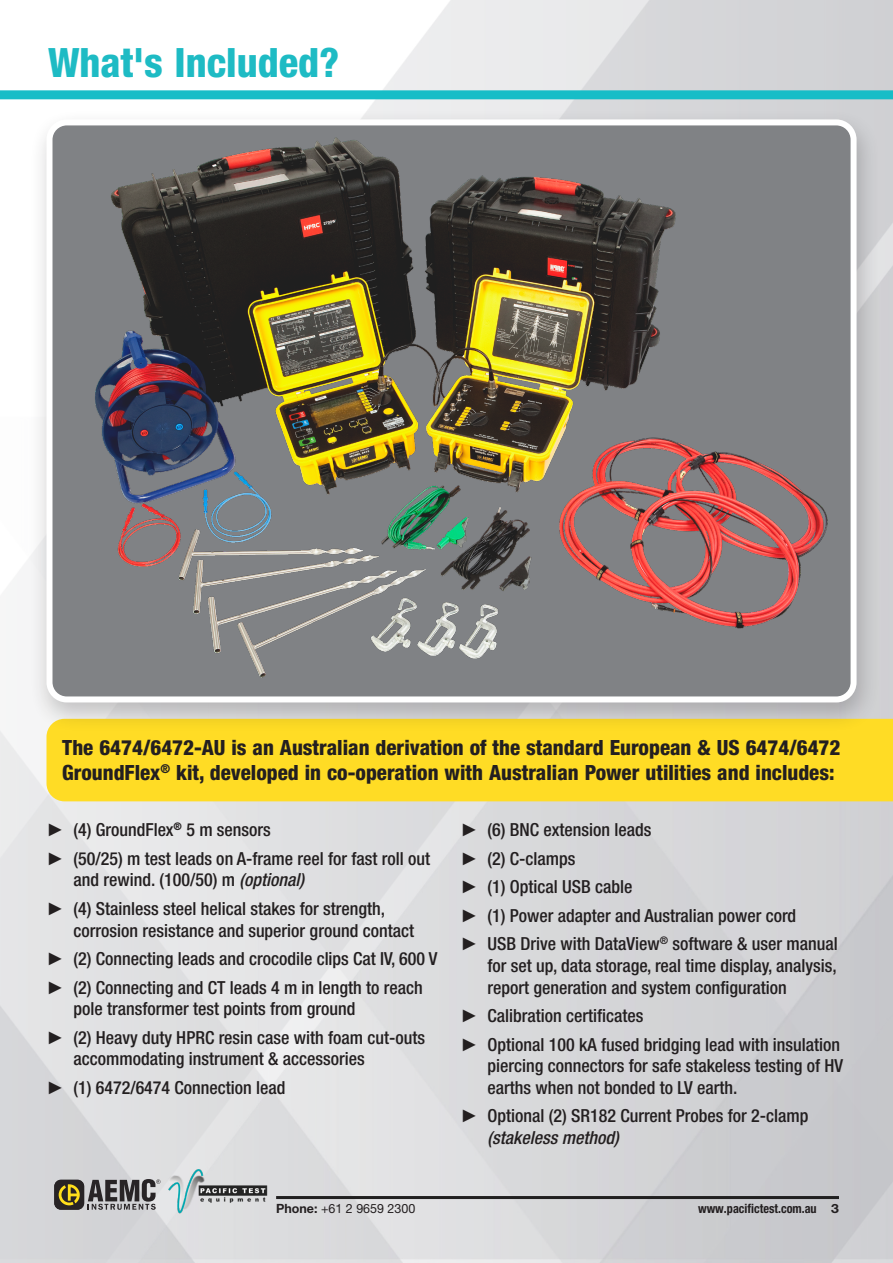
<style>
.page{position:relative;width:893px;height:1263px;background:#fff}
.page>*{position:absolute;margin:0;border:0;box-sizing:border-box;transform-origin:0 0}
.header_heavy{font:800 condensed 40.5px "Helvetica Neue LT Std";color:#1ebbc4}
.subhead_oblique{font:800 condensed 21px/25.2px "Helvetica Neue LT Std";color:#231f20}
.t1{font:500 condensed 18px/21.6px "Helvetica Neue LT Std";color:#231f20}
.t2{font:700 condensed 12.75px "Helvetica Neue LT Std";color:#231f20;scale:.96 1}
.t3{font:12.75px "Helvetica Neue LT Std";color:#231f20}
.s1{font-family:"Arial";font-weight:400;font-stretch:normal}
.s2{font-style:italic}
.s3{font-weight:700}
.s4{font-stretch:normal}
</style>
<div class="page">
<img style="left:0;top:0;width:893px;height:1263px">
<hr style="left:276px;top:1196px;width:563px;height:3px;background:#212020">
<svg style="left:88px;top:1179px;width:73px;height:31px;background:#807f81"></svg>
<div style="left:54px;top:1180px;width:30px;height:30px;background:#282426;border-radius:7px"></div>
<svg style="left:59px;top:1184px;width:21px;height:21px"></svg>
<div style="left:0;top:90px;width:893px;height:9px;background:#17bdc7"></div>
<img style="left:161px;top:1165px;width:115px;height:55px">
<div style="left:46px;top:719px;width:847px;height:82px;background:#ffdc25"></div>
<div style="left:29px;top:108px;width:852px;height:625px;background:#231f20;opacity:.24"></div>
<div style="left:50px;top:122px;width:804px;height:577px;background:#808285;border-radius:17px"></div>
<div style="left:46px;top:119px;width:810px;height:583px;border:6px solid #fff;border-radius:17px"></div>
<img style="left:0;top:920px;width:36px;height:201px">
<img style="left:95px;top:137px;width:733px;height:541px">
<img style="left:0;top:132px;width:3px;height:252px">
<p class="header_heavy" style="left:48px;top:37px;width:293px">What's Included?</p>
<p class="subhead_oblique" style="left:62px;top:734px;width:780px">The 6474/6472-AU is an Australian derivation of the standard European &amp; US 6474/6472<br>GroundFlex<sup>®</sup> kit, developed in co-operation with Australian Power utilities and includes:</p>
<p class="t1" style="left:46px;top:819px;width:226px"><span class="s1">►</span> (4) GroundFlex<sup>®</sup> 5 m sensors</p>
<p class="t1" style="left:74px;top:847px;width:358px;text-indent:-27px"><span class="s1">►</span> (50/25) m test leads on A-frame reel for fast roll out and rewind. (100/50) m <span class="s2">(optional)</span></p>
<p class="t1" style="left:74px;top:897px;width:342px;text-indent:-27px"><span class="s1">►</span> (4) Stainless steel helical stakes for strength, corrosion resistance and superior ground contact</p>
<p class="t1" style="left:46px;top:948px;width:392px"><span class="s1">►</span> (2) Connecting leads and crocodile clips Cat IV, 600 V</p>
<p class="t1" style="left:74px;top:976px;width:351px;text-indent:-27px"><span class="s1">►</span> (2) Connecting and CT leads 4 m in length to reach pole transformer test points from ground</p>
<p class="t1" style="left:74px;top:1026px;width:353px;text-indent:-27px"><span class="s1">►</span> (2) Heavy duty HPRC resin case with foam cut-outs accommodating instrument &amp; accessories</p>
<p class="t1" style="left:46px;top:1076px;width:241px"><span class="s1">►</span> (1) 6472/6474 Connection lead</p>
<p class="t1" style="left:460px;top:819px;width:192px"><span class="s1">►</span> (6) BNC extension leads</p>
<p class="t1" style="left:460px;top:847px;width:116px"><span class="s1">►</span> (2) C-clamps</p>
<p class="t1" style="left:460px;top:876px;width:173px"><span class="s1">►</span> (1) Optical USB cable</p>
<p class="t1" style="left:460px;top:904px;width:337px"><span class="s1">►</span> (1) Power adapter and Australian power cord</p>
<p class="t1" style="left:488px;top:933px;width:352px;text-align:justify;text-indent:-27px"><span class="s1">►</span> USB Drive with DataView<sup>®</sup> software &amp; user manual for set up, data storage, real time display, analysis, report generation and system configuration</p>
<p class="t1" style="left:460px;top:1005px;width:184px"><span class="s1">►</span> Calibration certificates</p>
<p class="t1" style="left:488px;top:1033px;width:357px;text-indent:-27px"><span class="s1">►</span> Optional 100 kA fused bridging lead with insulation piercing connectors for safe stakeless testing of HV earths when not bonded to LV earth.</p>
<p class="t1" style="left:488px;top:1105px;width:322px;text-indent:-27px"><span class="s1">►</span> Optional (2) SR182 Current Probes for 2-clamp <span class="s2">(stakeless method)</span></p>
<p class="t3" style="left:276px;top:1201px;width:141px"><span class="s3">Phone:</span> +61 2 9659 2300</p>
<p class="t2" style="left:698px;top:1200px;width:148px">www.pacifictest.com.au <span class="s4">3</span></p>
</div>
